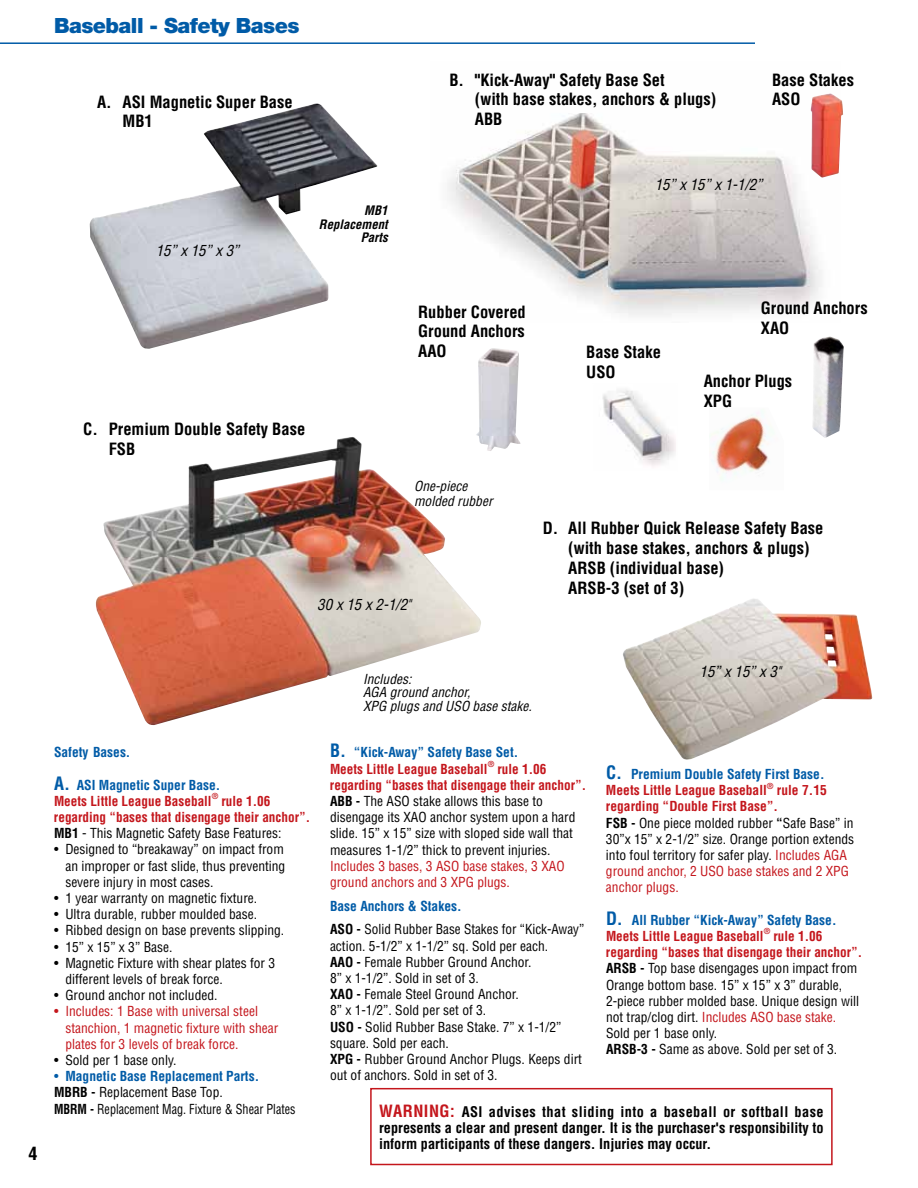
<style>
.page{position:relative;width:918px;height:1188px;background:#fff}
.page>*{position:absolute;margin:0;border:0;box-sizing:border-box;transform-origin:0 0}
.t1{font:900 21px "Helvetica Neue LT Pro";letter-spacing:-.025em;color:#005ba7}
.t2{font:700 condensed 18px "Helvetica";color:#000}
.t3{font:700 condensed 16.5px/19.8px "Helvetica";color:#000}
.t4{font:italic condensed 15px "Helvetica";color:#000}
.t5{font:700 condensed 14.4px/16.2px "Helvetica";color:#000;text-align:justify}
.t6{font:condensed 13.5px/16.2px "Helvetica";color:#000}
.t7{font:700 condensed 13.5px/16.2px "Helvetica";color:#005ba7}
.t8{font:condensed 13.5px/16.2px "Helvetica";color:#c4161c}
.t9{font:700 condensed 13.5px/16.2px "Helvetica";color:#c4161c}
.t10{font:italic condensed 13.5px/13.5px "Helvetica";color:#000}
.t11{font:italic 700 condensed 12.75px/13.5px "Helvetica";color:#000;text-align:right}
.t12{font:700 condensed 8.1px "Helvetica";color:#c4161c}
.s1{font-size:18px;color:#005ba7}
.s2{color:#005ba7}
.s3{color:#000}
.s4{font-weight:400;color:#000}
.s5{font-weight:700;color:#005ba7}
.s6{font-weight:700}
.s7{font-size:18px}
.s8{color:#c4161c}
.s9{font-weight:700;color:#c4161c}
.s10{font-size:16.5px;color:#c4161c}
</style>
<div class="page">
<img style="left:623px;top:599px;width:250px;height:161px">
<img style="left:602px;top:389px;width:73px;height:77px">
<img style="left:447px;top:108px;width:375px;height:208px">
<img style="left:90px;top:103px;width:288px;height:246px">
<div style="left:370px;top:1088px;width:463px;height:77px;border:2px solid #c4161c"></div>
<img style="left:95px;top:437px;width:386px;height:289px">
<img style="left:812px;top:337px;width:32px;height:101px">
<img style="left:711px;top:410px;width:59px;height:71px">
<hr style="left:0;top:42px;width:755px;height:2px;background:#005ba7">
<img style="left:476px;top:348px;width:45px;height:103px">
<img style="left:811px;top:93px;width:32px;height:85px">
<h1 class="t1" style="left:54px;top:13px;width:247px">Baseball - Safety Bases</h1>
<p class="t3" style="left:123px;top:92px;width:172px;text-indent:-25px">A. ASI Magnetic Super Base<br>MB1</p>
<p class="t3" style="left:475px;top:70px;width:243px;text-indent:-25px">B. "Kick-Away" Safety Base Set<br>(with base stakes, anchors &amp; plugs)<br>ABB</p>
<p class="t3" style="left:772px;top:70px;width:84px">Base Stakes<br>ASO</p>
<p class="t4" style="left:156px;top:241px;width:85px">15” x 15” x 3”</p>
<p class="t11" style="left:319px;top:204px;width:70px">MB1<br>Replacement<br>Parts</p>
<p class="t3" style="left:109px;top:419px;width:198px;text-indent:-25px">C. Premium Double Safety Base<br>FSB</p>
<p class="t3" style="left:418px;top:302px;width:109px;text-align:justify">Rubber Covered Ground Anchors AAO</p>
<p class="t10" style="left:414px;top:478px;width:80px;line-height:15px">One-piece molded rubber</p>
<p class="t4" style="left:317px;top:595px;width:95px">30 x 15 x 2-1/2"</p>
<p class="t4" style="left:655px;top:175px;width:109px">15” x 15” x 1-1/2”</p>
<p class="t3" style="left:586px;top:342px;width:76px">Base Stake<br>USO</p>
<p class="t3" style="left:761px;top:298px;width:108px">Ground Anchors<br>XAO</p>
<p class="t3" style="left:704px;top:371px;width:90px">Anchor Plugs<br>XPG</p>
<p class="t3" style="left:568px;top:518px;width:257px;text-indent:-25px">D. All Rubber Quick Release Safety Base (with base stakes, anchors &amp; plugs)<br>ARSB (individual base)<br>ARSB-3 (set of 3)</p>
<h2 class="t2" style="left:28px;top:1142px;width:10px">4</h2>
<p class="t7" style="left:54px;top:744px;width:78px">Safety Bases.</p>
<p class="t9" style="left:54px;top:776px;width:168px"><span class="s1">A.</span> <span class="s2">ASI Magnetic Super Base.<br></span>Meets Little League Baseball</p>
<p class="t12" style="left:212px;top:791px;width:8px">®</p>
<p class="t9" style="left:54px;top:793px;width:258px;text-indent:168px">rule 1.06 regarding “bases that disengage their anchor”.<br><span class="s3">MB1</span> <span class="s4">- This Magnetic Safety Base Features:</span></p>
<p class="t6" style="left:65px;top:841px;width:222px;text-align:justify;text-indent:-11px">• Designed to “breakaway” on impact from an improper or fast slide, thus preventing severe injury in most cases.</p>
<p class="t6" style="left:54px;top:890px;width:205px">• 1 year warranty on magnetic fixture.</p>
<p class="t6" style="left:54px;top:906px;width:205px">• Ultra durable, rubber moulded base.</p>
<p class="t6" style="left:54px;top:922px;width:232px">• Ribbed design on base prevents slipping.</p>
<p class="t6" style="left:54px;top:938px;width:120px">• 15” x 15” x 3” Base.</p>
<p class="t6" style="left:65px;top:955px;width:211px;text-indent:-11px">• Magnetic Fixture with shear plates for 3 different levels of break force.</p>
<p class="t6" style="left:54px;top:987px;width:165px">• Ground anchor not included.</p>
<p class="t8" style="left:65px;top:1003px;width:214px;text-indent:-11px">• Includes: 1 Base with universal steel stanchion, 1 magnetic fixture with shear plates for 3 levels of break force.</p>
<p class="t6" style="left:54px;top:1052px;width:124px">• Sold per 1 base only.</p>
<p class="t6" style="left:54px;top:1068px;width:243px"><span class="s2">•</span> <span class="s5">Magnetic Base Replacement Parts.<br></span><span class="s6">MBRB -</span> Replacement Base Top.<br><span class="s6">MBRM -</span> Replacement Mag. Fixture &amp; Shear Plates</p>
<p class="t10" style="left:363px;top:672px;width:170px">Includes:<br>AGA ground anchor,<br>XPG plugs and USO base stake.</p>
<p class="t7" style="left:330px;top:744px;width:190px"><span class="s7">B.</span> “Kick-Away” Safety Base Set.<br><span class="s8">Meets Little League Baseball</span></p>
<p class="t12" style="left:488px;top:759px;width:8px">®</p>
<p class="t6" style="left:330px;top:761px;width:258px;text-indent:168px"><span class="s9">rule 1.06 regarding “bases that disengage their anchor”.<br></span><span class="s6">ABB -</span> The ASO stake allows this base to disengage its XAO anchor system upon a hard slide. 15” x 15” size with sloped side wall that measures 1-1/2” thick to prevent injuries.</p>
<p class="t8" style="left:330px;top:858px;width:236px">Includes 3 bases, 3 ASO base stakes, 3 XAO ground anchors and 3 XPG plugs.</p>
<p class="t6" style="left:330px;top:894px;width:256px;line-height:23.7px"><span class="s5">Base Anchors &amp; Stakes.<br></span><span class="s6">ASO -</span> Solid Rubber Base Stakes for “Kick-Away”</p>
<p class="t6" style="left:330px;top:938px;width:253px">action. 5-1/2” x 1-1/2” sq. Sold per each.<br><span class="s6">AAO -</span> Female Rubber Ground Anchor.<br>8” x 1-1/2”. Sold in set of 3.<br><span class="s6">XAO -</span> Female Steel Ground Anchor.<br>8” x 1-1/2”. Sold per set of 3.<br><span class="s6">USO -</span> Solid Rubber Base Stake. 7” x 1-1/2” square. Sold per each.<br><span class="s6">XPG -</span> Rubber Ground Anchor Plugs. Keeps dirt out of anchors. Sold in set of 3.</p>
<p class="t4" style="left:700px;top:662px;width:83px">15” x 15” x 3"</p>
<p class="t7" style="left:606px;top:766px;width:220px"><span class="s7">C.</span> Premium Double Safety First Base.<br><span class="s8">Meets Little League Baseball</span></p>
<p class="t12" style="left:767px;top:781px;width:8px">®</p>
<p class="t6" style="left:606px;top:782px;width:250px;text-indent:171px"><span class="s9">rule 7.15 regarding “Double First Base”.<br></span><span class="s6">FSB -</span> One piece molded rubber <span class="s6">“</span>Safe Base” in 30”x 15” x 2-1/2” size. Orange portion extends into foul territory for safer play. <span class="s8">Includes AGA ground anchor, 2 USO base stakes and 2 XPG anchor plugs.</span></p>
<p class="t7" style="left:606px;top:912px;width:232px"><span class="s7">D.</span> All Rubber “Kick-Away” Safety Base.<br><span class="s8">Meets Little League Baseball</span></p>
<p class="t12" style="left:764px;top:926px;width:8px">®</p>
<p class="t6" style="left:606px;top:928px;width:258px;text-indent:168px"><span class="s9">rule 1.06 regarding “bases that disengage their anchor”.<br></span><span class="s6">ARSB -</span> Top base disengages upon impact from Orange bottom base. 15” x 15” x 3” durable, 2-piece rubber molded base. Unique design will not trap/clog dirt. <span class="s8">Includes ASO base stake.<br></span>Sold per 1 base only.<br><span class="s6">ARSB-3 -</span> Same as above. Sold per set of 3.</p>
<p class="t5" style="left:379px;top:1104px;width:446px"><span class="s10">WARNING:</span> ASI advises that sliding into a baseball or softball base represents a clear and present danger. It is the purchaser's responsibility to inform participants of these dangers. Injuries may occur.</p>
</div>
